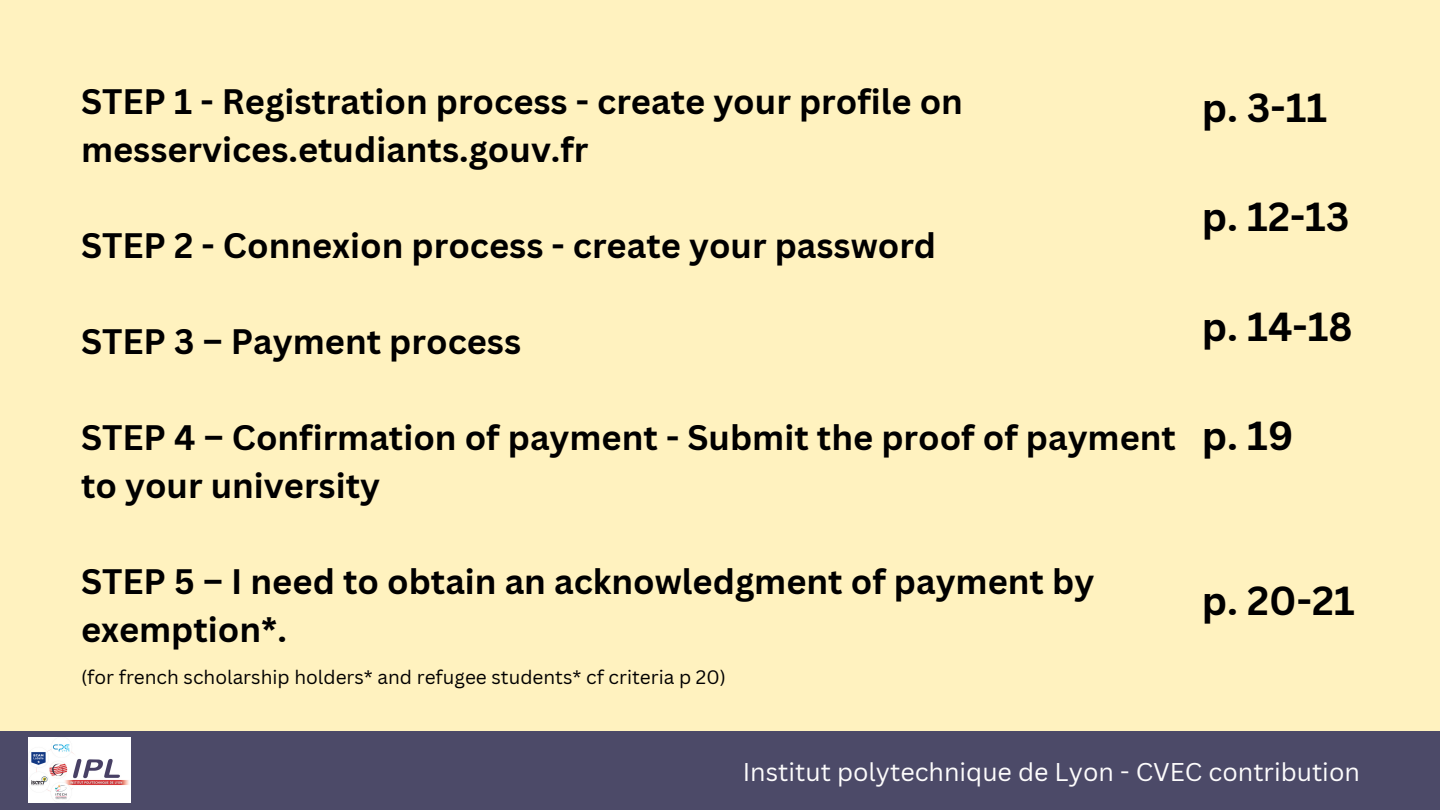
<style>
.page{position:relative;width:1440px;height:810px;background:#fff2bf}
.page>*{position:absolute;margin:0;border:0;box-sizing:border-box;transform-origin:0 0}
.t1{font:700 39.5px "Canva Sans";color:#000}
.t2{font:35px "Canva Sans";color:#fdfcfc}
.t3{font:700 34.5px/48px "Canva Sans";color:#000}
.t4{font:25px "Canva Sans";color:#fdfcfc}
.t5{font:19px "Canva Sans";color:#000}
</style>
<div class="page">
<div style="left:0;top:732px;width:1439px;height:78px;background:#4c4a68"></div>
<p class="t3" style="left:81px;top:77px;width:883px">STEP 1 - Registration process - create your profile on messervices.etudiants.gouv.fr</p>
<p class="t3" style="left:81px;top:221px;width:857px">STEP 2 - Connexion process - create your password</p>
<p class="t3" style="left:81px;top:317px;width:442px">STEP 3 – Payment process</p>
<p class="t3" style="left:81px;top:413px;width:1097px">STEP 4 – Confirmation of payment - Submit the proof of payment to your university</p>
<p class="t3" style="left:81px;top:557px;width:1015px">STEP 5 – I need to obtain an acknowledgment of payment by exemption*.</p>
<p class="t5" style="left:81px;top:664px;width:646px">(for french scholarship holders* and refugee students* cf criteria p 20)</p>
<p class="t1" style="left:1202px;top:80px;width:127px">p. 3-11</p>
<p class="t1" style="left:1202px;top:189px;width:149px">p. 12-13</p>
<p class="t1" style="left:1202px;top:299px;width:153px">p. 14-18</p>
<p class="t1" style="left:1202px;top:408px;width:93px">p. 19</p>
<p class="t1" style="left:1202px;top:573px;width:155px">p. 20-21</p>
<p class="t2" style="left:889px;top:746px;width:529px">CVEC contribution - step 1 - p.2</p>
<p class="t4" style="left:743px;top:754px;width:619px">Institut polytechnique de Lyon - CVEC contribution</p>
</div>
